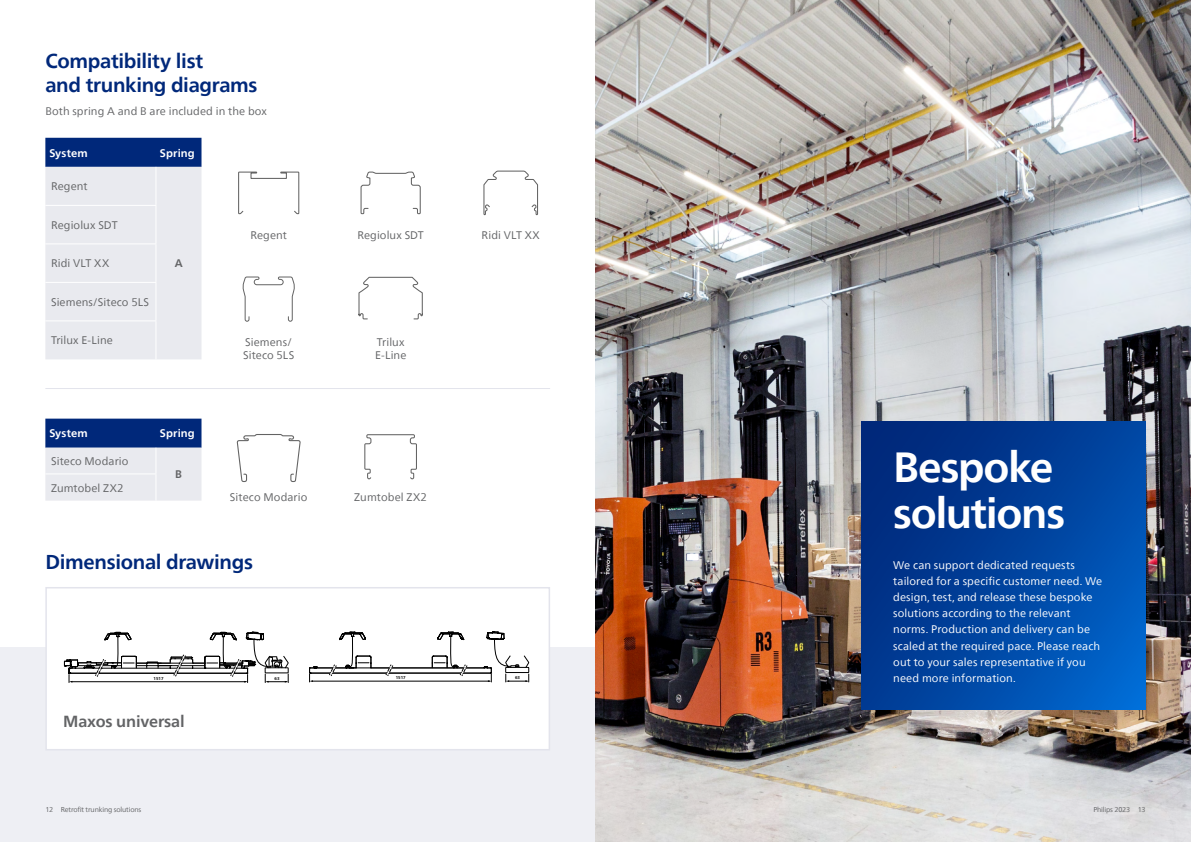
<style>
.page{position:relative;width:1191px;height:842px;background:#fff}
.page>*{position:absolute;margin:0;border:0;box-sizing:border-box;transform-origin:0 0}
.t1{font:700 42px/46px "Neue Frutiger World";letter-spacing:-.03em;color:#fff}
.t2{font:700 20px/24px "Neue Frutiger World";letter-spacing:-.015em;color:#00287a}
.t3{font:700 16px "Neue Frutiger World";letter-spacing:-.01em;color:#636466}
.t4{font:11px/16px "Neue Frutiger World";letter-spacing:.01em;color:#fff}
.t5{font:11px/13.2px "Neue Frutiger World";letter-spacing:.01em;color:#636466}
.t6{font:700 11px "Neue Frutiger World";letter-spacing:.01em;color:#fff}
.t7{font:700 11px "Neue Frutiger World";color:#636466}
.t8{font:7px "Neue Frutiger World";letter-spacing:-.02em;color:#636466}
.t9{font:700 4.2px "Neue Frutiger World";color:#000}
</style>
<div class="page">
<div style="left:0;top:648px;width:595px;height:194px;background:#eeeff4"></div>
<img style="left:595px;top:0;width:596px;height:842px">
<svg style="left:364px;top:434px;width:53px;height:46px"></svg>
<svg style="left:236px;top:434px;width:65px;height:48px"></svg>
<svg style="left:242px;top:276px;width:53px;height:46px"></svg>
<svg style="left:360px;top:171px;width:61px;height:44px"></svg>
<svg style="left:358px;top:276px;width:65px;height:44px"></svg>
<svg style="left:483px;top:170px;width:55px;height:46px"></svg>
<svg style="left:238px;top:171px;width:62px;height:44px"></svg>
<div style="left:45px;top:587px;width:505px;height:163px;background:#fff;border:2px solid #e3e4ec"></div>
<hr style="left:45px;top:388px;width:505px;height:1px;background:#e3e4ec">
<svg style="left:861px;top:421px;width:284px;height:289px;background:#00429d"></svg>
<svg style="left:64px;top:631px;width:225px;height:51px"></svg>
<svg style="left:309px;top:631px;width:220px;height:51px"></svg>
<svg style="left:45px;top:138px;width:156px;height:221px;background:#cad0df"></svg>
<hr style="left:155px;top:167px;width:1px;height:38px;background:#fff">
<hr style="left:155px;top:206px;width:1px;height:37px;background:#fff">
<hr style="left:155px;top:244px;width:1px;height:38px;background:#fff">
<hr style="left:155px;top:283px;width:1px;height:37px;background:#fff">
<hr style="left:155px;top:321px;width:1px;height:38px;background:#fff">
<hr style="left:45px;top:320px;width:111px;height:1px;background:#fff">
<hr style="left:45px;top:282px;width:111px;height:1px;background:#fff">
<hr style="left:45px;top:243px;width:111px;height:1px;background:#fff">
<hr style="left:45px;top:205px;width:111px;height:1px;background:#fff">
<svg style="left:45px;top:419px;width:156px;height:82px;background:#98a6c6"></svg>
<hr style="left:45px;top:473px;width:111px;height:1px;background:#fff">
<h2 class="t2" style="left:45px;top:49px;width:214px">Compatibility list<br>and trunking diagrams</h2>
<p class="t5" style="left:45px;top:104px;width:223px">Both spring A and B are included in the box</p>
<p class="t6" style="left:49px;top:143px;width:40px">System</p>
<p class="t6" style="left:160px;top:143px;width:36px">Spring</p>
<p class="t5" style="left:51px;top:180px;width:38px">Regent</p>
<p class="t5" style="left:51px;top:219px;width:68px">Regiolux SDT</p>
<p class="t5" style="left:51px;top:257px;width:60px">Ridi VLT XX</p>
<p class="t5" style="left:51px;top:296px;width:100px">Siemens/Siteco 5LS</p>
<p class="t5" style="left:51px;top:334px;width:63px">Trilux E-Line</p>
<p class="t7" style="left:175px;top:254px;width:9px">A</p>
<p class="t6" style="left:49px;top:424px;width:40px">System</p>
<p class="t6" style="left:160px;top:424px;width:36px">Spring</p>
<p class="t5" style="left:51px;top:454px;width:79px">Siteco Modario</p>
<p class="t7" style="left:175px;top:465px;width:8px">B</p>
<p class="t5" style="left:51px;top:481px;width:74px">Zumtobel ZX2</p>
<p class="t5" style="left:250px;top:229px;width:38px">Regent</p>
<p class="t5" style="left:243px;top:336px;width:53px">Siemens/<br>Siteco 5LS</p>
<p class="t5" style="left:230px;top:490px;width:79px">Siteco Modario</p>
<h2 class="t2" style="left:45px;top:549px;width:209px">Dimensional drawings</h2>
<p class="t5" style="left:357px;top:229px;width:68px">Regiolux SDT</p>
<p class="t5" style="left:375px;top:336px;width:33px">Trilux<br>E-Line</p>
<p class="t5" style="left:354px;top:490px;width:74px">Zumtobel ZX2</p>
<p class="t5" style="left:481px;top:229px;width:60px">Ridi VLT XX</p>
<p class="t9" style="left:153px;top:675px;width:12px">1517</p>
<p class="t9" style="left:274px;top:675px;width:7px">63</p>
<p class="t9" style="left:396px;top:674px;width:12px">1517</p>
<p class="t9" style="left:515px;top:674px;width:7px">63</p>
<h3 class="t3" style="left:63px;top:707px;width:123px">Maxos universal</h3>
<h1 class="t1" style="left:893px;top:444px;width:173px">Bespoke solutions</h1>
<p class="t4" style="left:893px;top:558px;width:210px">We can support dedicated requests tailored for a specific customer need. We design, test, and release these bespoke solutions according to the relevant norms. Production and delivery can be scaled at the required pace. Please reach out to your sales representative if you need more information.</p>
<p class="t8" style="left:45px;top:804px;width:98px">12 Retrofit trunking solutions</p>
<p class="t8" style="left:1093px;top:804px;width:54px">Philips 2023 13</p>
</div>
